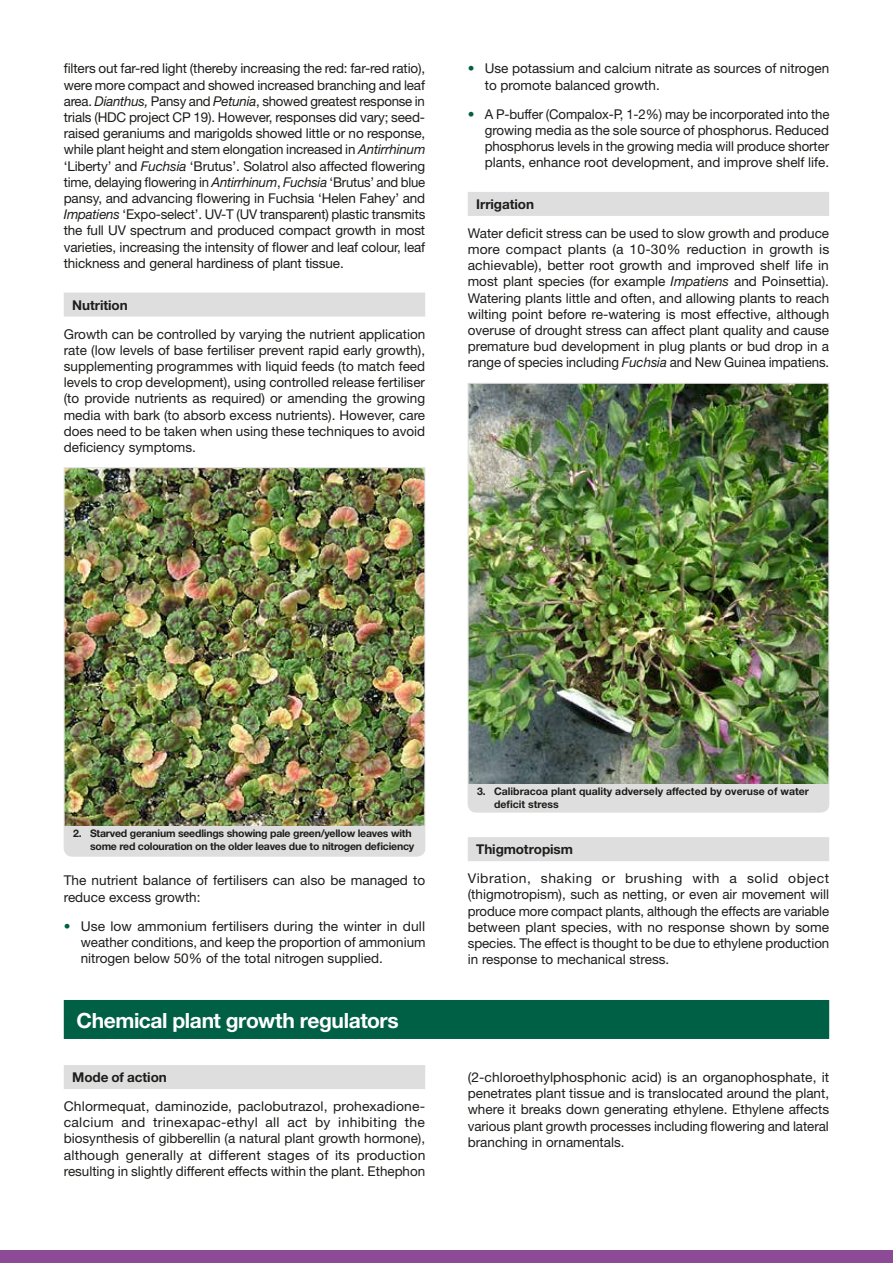
<style>
.page{position:relative;width:893px;height:1263px;background:#fff}
.page>*{position:absolute;margin:0;border:0;box-sizing:border-box;transform-origin:0 0}
.t1{font:700 21px "Helvetica Neue LT Std";letter-spacing:-.02em;color:#fff}
.t2{font:13.5px/16.2px "Helvetica Neue LT Std";color:#1d1d1b;text-align:justify}
.t3{font:700 13.5px "Helvetica Neue LT Std";letter-spacing:-.005em;color:#1d1d1b}
.t4{font:700 10.5px/12.6px "Helvetica Neue LT Std";letter-spacing:-.02em;color:#1d1d1b;text-align:right}
.t5{font:700 10.5px/12.6px "Helvetica Neue LT Std";color:#1d1d1b}
.s1{font-style:italic}
.s2{color:#006046}
</style>
<div class="page">
<div style="left:0;top:1250px;width:893px;height:13px;background:#8c4a97"></div>
<div style="left:64px;top:293px;width:361px;height:24px;background:#dfdede"></div>
<img style="left:63px;top:467px;width:363px;height:390px">
<div style="left:468px;top:192px;width:361px;height:24px;background:#dfdede"></div>
<div style="left:468px;top:837px;width:361px;height:24px;background:#dfdede"></div>
<img style="left:467px;top:383px;width:363px;height:430px">
<div style="left:64px;top:1000px;width:765px;height:39px;background:#006046"></div>
<div style="left:64px;top:1065px;width:361px;height:24px;background:#dfdede"></div>
<p class="t2" style="left:64px;top:60px;width:363px">filters out far-red light (thereby increasing the red: far-red ratio), were more compact and showed increased branching and leaf area. <span class="s1">Dianthus,</span> Pansy and <span class="s1">Petunia</span>, showed greatest response in trials (HDC project CP 19). However, responses did vary; seed&shy;raised geraniums and marigolds showed little or no response, while plant height and stem elongation increased in <span class="s1">Antirrhinum </span>‘Liberty’ and <span class="s1">Fuchsia</span> ‘Brutus’. Solatrol also affected flowering time, delaying flowering in <span class="s1">Antirrhinum</span>, <span class="s1">Fuchsia</span> ‘Brutus’ and blue pansy, and advancing flowering in Fuchsia ‘Helen Fahey’ and <span class="s1">Impatiens</span> ‘Expo-select’. UV-T (UV transparent) plastic transmits the full UV spectrum and produced compact growth in most varieties, increasing the intensity of flower and leaf colour, leaf thickness and general hardiness of plant tissue.</p>
<p class="t3" style="left:72px;top:296px;width:57px">Nutrition</p>
<p class="t2" style="left:64px;top:325px;width:363px">Growth can be controlled by varying the nutrient application rate (low levels of base fertiliser prevent rapid early growth), supplementing programmes with liquid feeds (to match feed levels to crop development), using controlled release fertiliser (to provide nutrients as required) or amending the growing media with bark (to absorb excess nutrients). However, care does need to be taken when using these techniques to avoid deficiency symptoms.</p>
<p class="t2" style="left:485px;top:60px;width:346px;text-indent:-17px"><span class="s2">•</span> Use potassium and calcium nitrate as sources of nitrogen to promote balanced growth.</p>
<p class="t2" style="left:485px;top:105px;width:346px;text-indent:-17px"><span class="s2">•</span> A P-buffer (Compalox-P, 1-2%) may be incorporated into the growing media as the sole source of phosphorus. Reduced phosphorus levels in the growing media will produce shorter plants, enhance root development, and improve shelf life.</p>
<p class="t3" style="left:476px;top:196px;width:59px">Irrigation</p>
<p class="t2" style="left:468px;top:225px;width:363px">Water deficit stress can be used to slow growth and produce more compact plants (a 10-30% reduction in growth is achievable), better root growth and improved shelf life in most plant species (for example <span class="s1">Impatiens</span> and Poinsettia).<br>Watering plants little and often, and allowing plants to reach wilting point before re-watering is most effective, although overuse of drought stress can affect plant quality and cause premature bud development in plug plants or bud drop in a range of species including <span class="s1">Fuchsia</span> and New Guinea impatiens.</p>
<p class="t4" style="left:73px;top:827px;width:343px">2. Starved geranium seedlings showing pale green/yellow leaves with some red colouration on the older leaves due to nitrogen deficiency</p>
<p class="t2" style="left:64px;top:872px;width:363px">The nutrient balance of fertilisers can also be managed to reduce excess growth:</p>
<p class="t2" style="left:81px;top:917px;width:346px;text-indent:-17px"><span class="s2">•</span> Use low ammonium fertilisers during the winter in dull weather conditions, and keep the proportion of ammonium nitrogen below 50% of the total nitrogen supplied.</p>
<h1 class="t1" style="left:77px;top:1007px;width:324px">Chemical plant growth regulators</h1>
<p class="t3" style="left:72px;top:1069px;width:96px">Mode of action</p>
<p class="t2" style="left:64px;top:1098px;width:363px">Chlormequat, daminozide, paclobutrazol, prohexadione&shy;calcium and trinexapac-ethyl all act by inhibiting the biosynthesis of gibberellin (a natural plant growth hormone), although generally at different stages of its production resulting in slightly different effects within the plant. Ethephon</p>
<p class="t5" style="left:494px;top:785px;width:316px;text-indent:-17px">3. Calibracoa plant quality adversely affected by overuse of water deficit stress</p>
<p class="t3" style="left:476px;top:841px;width:98px">Thigmotropism</p>
<p class="t2" style="left:468px;top:870px;width:363px">Vibration, shaking or brushing with a solid object (thigmotropism), such as netting, or even air movement will produce more compact plants, although the effects are variable between plant species, with no response shown by some species. The effect is thought to be due to ethylene production in response to mechanical stress.</p>
<p class="t2" style="left:468px;top:1069px;width:363px">(2-chloroethylphosphonic acid) is an organophosphate, it penetrates plant tissue and is translocated around the plant, where it breaks down generating ethylene. Ethylene affects various plant growth processes including flowering and lateral branching in ornamentals.</p>
</div>
